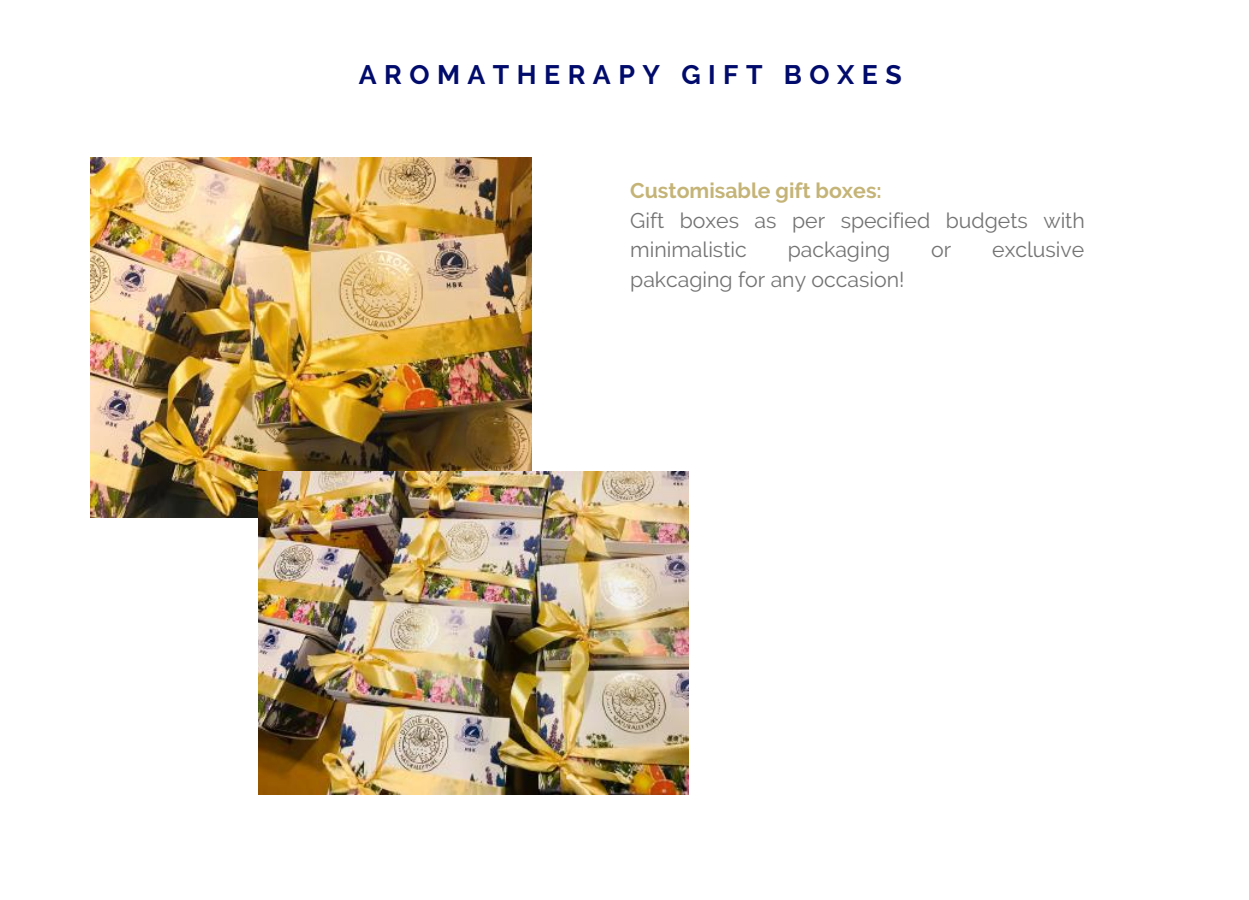
<style>
.page{position:relative;width:1249px;height:900px;background:#fff}
.page>*{position:absolute;margin:0;border:0;box-sizing:border-box;transform-origin:0 0}
.t1{font:700 26.75px "Raleway";letter-spacing:.28em;color:#000b6b}
.t2{font:21.25px/29.8px "Raleway";color:#737373}
.t3{font:700 21.25px "Raleway";color:#c5b477}
</style>
<div class="page">
<img style="left:90px;top:158px;width:441px;height:360px">
<img style="left:258px;top:472px;width:430px;height:322px">
<p class="t1" style="left:359px;top:59px;width:544px">AROMATHERAPY GIFT BOXES</p>
<p class="t3" style="left:630px;top:178px;width:253px">Customisable gift boxes:</p>
<p class="t2" style="left:630px;top:205px;width:456px">Gift boxes as per specified budgets with minimalistic</p>
<p class="t2" style="left:788px;top:235px;width:104px">packaging</p>
<p class="t2" style="left:931px;top:235px;width:22px">or</p>
<p class="t2" style="left:992px;top:235px;width:94px">exclusive</p>
<p class="t2" style="left:630px;top:265px;width:276px">pakcaging for any occasion!</p>
</div>
